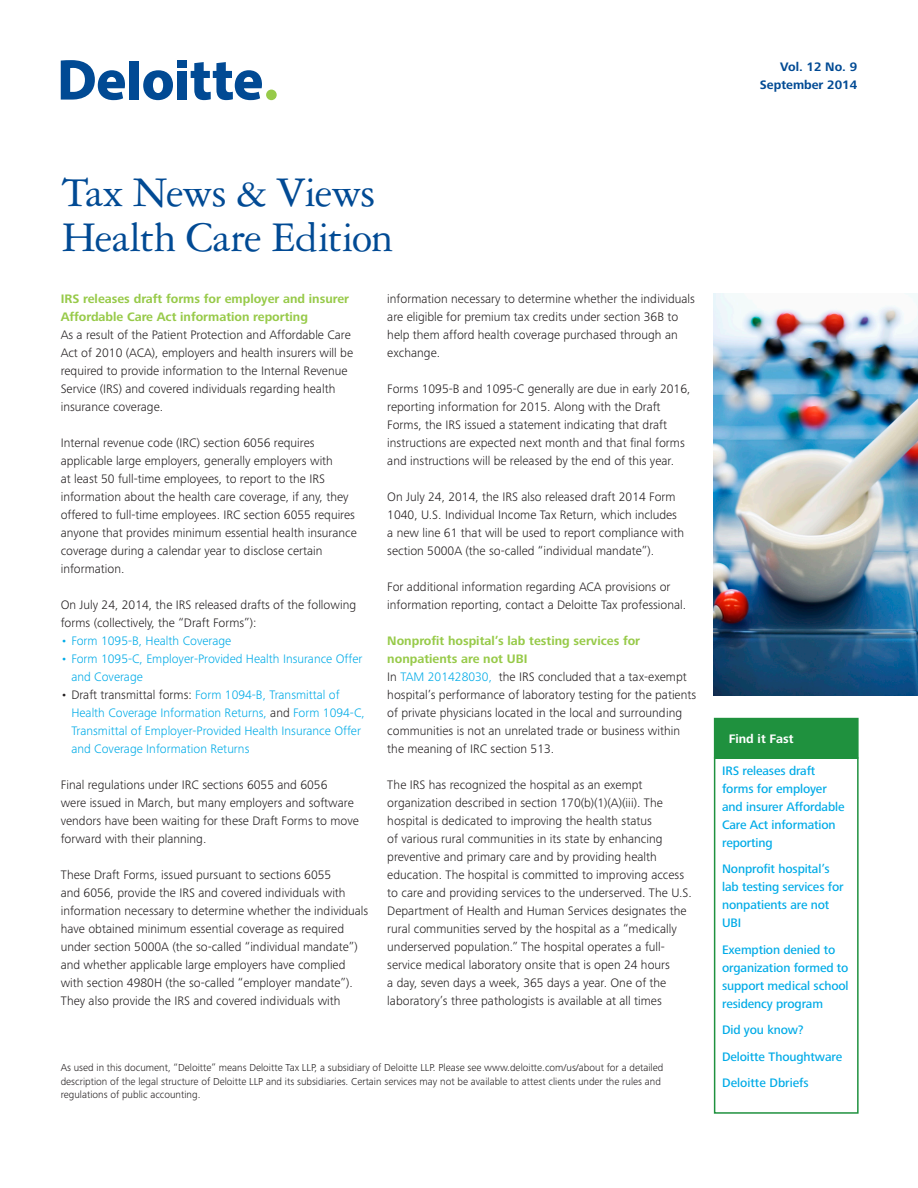
<style>
.page{position:relative;width:918px;height:1188px;background:#fff}
.page>*{position:absolute;margin:0;border:0;box-sizing:border-box;transform-origin:0 0}
.Head_styles_Cover_he{font:45px/45px "Garamond 3 LT Std";letter-spacing:-.025em;color:#014a94}
.Body_styles_Body_cop{font:300 12.75px/18px "Frutiger Next Pro";color:#231f20}
.t1{font:300 12.75px/18px "Frutiger Next Pro";color:#00abe7}
.Subhead_styles_C_Sub{font:500 12.75px/18px "Frutiger Next Pro";letter-spacing:-.01em;color:#00abe7}
.Subhead_styles_B_Sub{font:700 12.75px/18px "Frutiger Next Pro";color:#97ca49}
.Subhead_styles_B_Sub-2{font:700 12.75px "Frutiger Next Pro";color:#014a94}
.Subhead_styles_B_Sub-3{font:700 12.75px "Frutiger Next Pro";color:#fff}
.Caption_styles_Capti{font:300 10.5px/13.5px "Frutiger Next Pro";color:#231f20}
.s1{color:#231f20}
.s2{color:#00abe7}
</style>
<div class="page">
<div style="left:129px;top:61px;width:10px;height:39px;background:#014a94"></div>
<svg style="left:143px;top:70px;width:30px;height:30px"></svg>
<div style="left:177px;top:71px;width:10px;height:29px;background:#014a94"></div>
<div style="left:177px;top:61px;width:10px;height:7px;background:#014a94"></div>
<svg style="left:191px;top:62px;width:71px;height:38px"></svg>
<div style="left:266px;top:90px;width:11px;height:10px;background:#97ca49;border-radius:50%"></div>
<svg style="left:61px;top:60px;width:64px;height:40px"></svg>
<div style="left:714px;top:757px;width:145px;height:357px;border:2px solid #1f913e"></div>
<div style="left:715px;top:719px;width:143px;height:39px;background:#1f913e"></div>
<div style="left:714px;top:718px;width:145px;height:40px;border:2px solid #1f913e"></div>
<img style="left:714px;top:293px;width:204px;height:403px">
<p class="Subhead_styles_B_Sub-2" style="left:780px;top:59px;width:78px">Vol. 12 No. 9</p>
<p class="Subhead_styles_B_Sub-2" style="left:760px;top:77px;width:99px">September 2014</p>
<p class="Head_styles_Cover_he" style="left:62px;top:170px;width:333px">Tax News &amp; Views<br>Health Care Edition</p>
<p class="Subhead_styles_B_Sub" style="left:61px;top:289px;width:290px">IRS releases draft forms for employer and insurer<br>Affordable Care Act information reporting</p>
<p class="Body_styles_Body_cop" style="left:61px;top:325px;width:294px">As a result of the Patient Protection and Affordable Care Act of 2010 (ACA), employers and health insurers will be required to provide information to the Internal Revenue Service (IRS) and covered individuals regarding health insurance coverage.</p>
<p class="Body_styles_Body_cop" style="left:61px;top:433px;width:298px">Internal revenue code (IRC) section 6056 requires applicable large employers, generally employers with<br>at least 50 full-time employees, to report to the IRS information about the health care coverage, if any, they offered to full-time employees. IRC section 6055 requires anyone that provides minimum essential health insurance coverage during a calendar year to disclose certain information.</p>
<p class="Body_styles_Body_cop" style="left:61px;top:595px;width:297px">On July 24, 2014, the IRS released drafts of the following forms (collectively, the “Draft Forms”):</p>
<p class="t1" style="left:61px;top:631px;width:172px">• Form 1095-B, Health Coverage</p>
<p class="t1" style="left:71px;top:649px;width:293px;text-indent:-11px">• Form 1095-C, Employer-Provided Health Insurance Offer and Coverage</p>
<p class="t1" style="left:71px;top:685px;width:295px;text-indent:-11px"><span class="s1">• Draft transmittal forms:</span> Form 1094-B, Transmittal of Health Coverage Information Returns, <span class="s1">and</span> Form 1094-C, Transmittal of Employer-Provided Health Insurance Offer and Coverage Information Returns</p>
<p class="Body_styles_Body_cop" style="left:61px;top:775px;width:300px">Final regulations under IRC sections 6055 and 6056<br>were issued in March, but many employers and software vendors have been waiting for these Draft Forms to move forward with their planning.</p>
<p class="Body_styles_Body_cop" style="left:61px;top:865px;width:309px">These Draft Forms, issued pursuant to sections 6055<br>and 6056, provide the IRS and covered individuals with information necessary to determine whether the individuals have obtained minimum essential coverage as required under section 5000A (the so-called “individual mandate”) and whether applicable large employers have complied with section 4980H (the so-called “employer mandate”).<br>They also provide the IRS and covered individuals with</p>
<p class="Body_styles_Body_cop" style="left:387px;top:289px;width:309px">information necessary to determine whether the individuals are eligible for premium tax credits under section 36B to help them afford health coverage purchased through an exchange.</p>
<p class="Body_styles_Body_cop" style="left:387px;top:379px;width:305px">Forms 1095-B and 1095-C generally are due in early 2016, reporting information for 2015. Along with the Draft Forms, the IRS issued a statement indicating that draft instructions are expected next month and that final forms and instructions will be released by the end of this year.</p>
<p class="Body_styles_Body_cop" style="left:387px;top:487px;width:298px">On July 24, 2014, the IRS also released draft 2014 Form 1040, U.S. Individual Income Tax Return, which includes a new line 61 that will be used to report compliance with section 5000A (the so-called “individual mandate”).</p>
<p class="Body_styles_Body_cop" style="left:387px;top:577px;width:300px">For additional information regarding ACA provisions or information reporting, contact a Deloitte Tax professional.</p>
<p class="Subhead_styles_B_Sub" style="left:387px;top:631px;width:254px">Nonprofit hospital’s lab testing services for nonpatients are not UBI</p>
<p class="Body_styles_Body_cop" style="left:387px;top:667px;width:310px">In <span class="s2">TAM 201428030,</span> the IRS concluded that a tax-exempt hospital’s performance of laboratory testing for the patients of private physicians located in the local and surrounding communities is not an unrelated trade or business within the meaning of IRC section 513.</p>
<p class="Body_styles_Body_cop" style="left:387px;top:775px;width:306px">The IRS has recognized the hospital as an exempt organization described in section 170(b)(1)(A)(iii). The hospital is dedicated to improving the health status<br>of various rural communities in its state by enhancing preventive and primary care and by providing health education. The hospital is committed to improving access to care and providing services to the underserved. The U.S.<br>Department of Health and Human Services designates the rural communities served by the hospital as a “medically underserved population.” The hospital operates a full&shy;service medical laboratory onsite that is open 24 hours<br>a day, seven days a week, 365 days a year. One of the laboratory’s three pathologists is available at all times</p>
<p class="Caption_styles_Capti" style="left:61px;top:1061px;width:604px">As used in this document, “Deloitte” means Deloitte Tax LLP, a subsidiary of Deloitte LLP. Please see www.deloitte.com/us/about for a detailed description of the legal structure of Deloitte LLP and its subsidiaries. Certain services may not be available to attest clients under the rules and regulations of public accounting.</p>
<p class="Subhead_styles_B_Sub-3" style="left:729px;top:731px;width:66px">Find it Fast</p>
<p class="Subhead_styles_C_Sub" style="left:722px;top:762px;width:124px">IRS releases draft forms for employer and insurer Affordable<br>Care Act information reporting</p>
<p class="Subhead_styles_C_Sub" style="left:722px;top:860px;width:123px">Nonprofit hospital’s lab testing services for nonpatients are not<br>UBI</p>
<p class="Subhead_styles_C_Sub" style="left:722px;top:941px;width:128px">Exemption denied to organization formed to support medical school residency program</p>
<p class="Subhead_styles_C_Sub" style="left:722px;top:1021px;width:83px">Did you know?</p>
<p class="Subhead_styles_C_Sub" style="left:722px;top:1048px;width:122px">Deloitte Thoughtware</p>
<p class="Subhead_styles_C_Sub" style="left:722px;top:1074px;width:88px">Deloitte Dbriefs</p>
</div>
